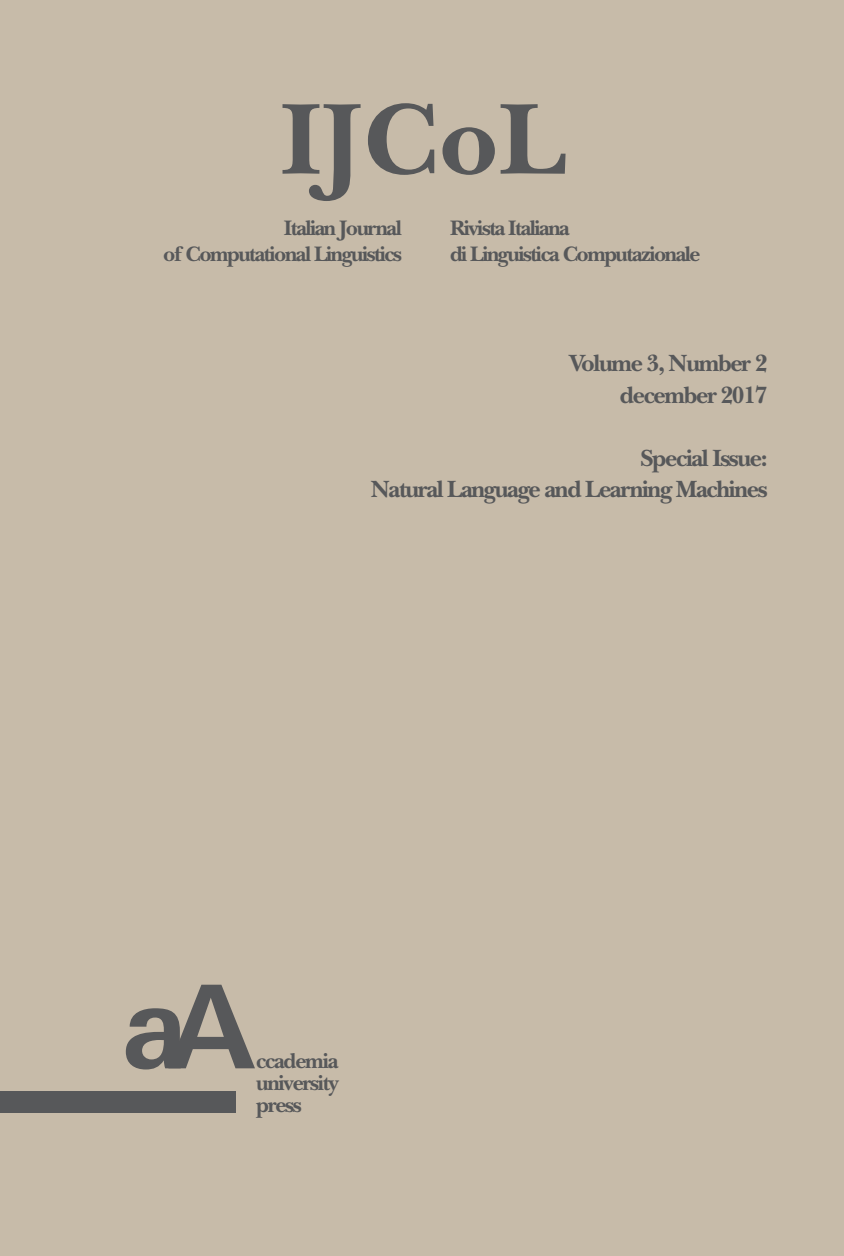
<style>
.page{position:relative;width:844px;height:1256px;background:#fff}
.page>*{position:absolute;margin:0;border:0;box-sizing:border-box;transform-origin:0 0}
.t1{font:700 115.67px "Linotype Univers Basic";color:#57585a}
.t2{font:700 105px "New Baskerville";color:#57585a}
.t3{font:700 24.5px/31.5px "New Baskerville";letter-spacing:-.055em;color:#57585a;text-align:right}
.t4{font:700 22.22px/21.9px "New Baskerville";letter-spacing:-.055em;color:#57585a;text-align:justify}
.t5{font:700 21.88px "New Baskerville";letter-spacing:-.065em;color:#57585a}
</style>
<div class="page">
<div style="left:0;top:0;width:843px;height:1255px;background:#c7bba9"></div>
<div style="left:0;top:1090px;width:235px;height:22px;background:#57585a"></div>
<h2 class="t2" style="left:280px;top:78px;width:287px">IJCoL</h2>
<p class="t5" style="left:284px;top:214px;width:119px">Italian Journal</p>
<p class="t5" style="left:450px;top:214px;width:121px">Rivista Italiana</p>
<p class="t5" style="left:163px;top:241px;width:240px">of Computational Linguistics</p>
<p class="t5" style="left:450px;top:241px;width:252px">di Linguistica Computazionale</p>
<p class="t3" style="left:569px;top:347px;width:200px">Volume 3, Number 2 december 2017</p>
<p class="t3" style="left:371px;top:442px;width:398px">Special Issue:<br>Natural Language and Learning Machines</p>
<h1 class="t1" style="left:122px;top:957px;width:133px">aA</h1>
<p class="t4" style="left:256px;top:1050px;width:84px">ccademia university press</p>
</div>
